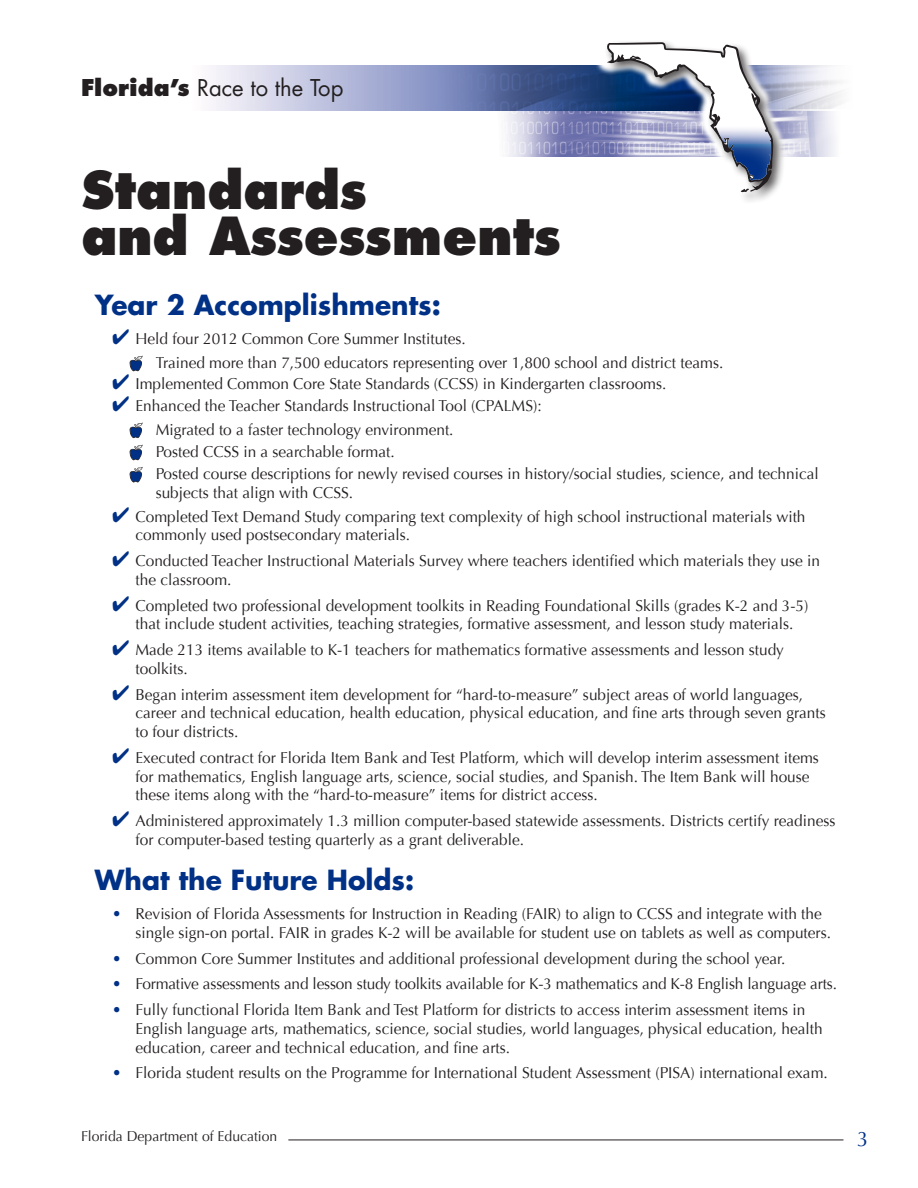
<style>
.page{position:relative;width:918px;height:1188px;background:#fff}
.page>*{position:absolute;margin:0;border:0;box-sizing:border-box;transform-origin:0 0}
.t1{font:800 51px/45.5px "Futura";color:#231f20}
.t2{font:700 27px "Futura";color:#003186}
.t3{font:22.5px "Futura";color:#231f20}
.t4{font:21px "Optima";color:#003186}
.t5{font:15.75px/18.8px "Optima";color:#231f20}
.t6{font:14.25px "Optima";color:#231f20}
.s1{font-weight:800}
.s2{color:#003186}
.s3{font-family:"Times New Roman"}
</style>
<div class="page">
<svg style="left:213px;top:65px;width:116px;height:46px"></svg>
<img style="left:329px;top:65px;width:265px;height:46px">
<img style="left:506px;top:111px;width:88px;height:45px">
<hr style="left:288px;top:1140px;width:555px;height:1px;background:#231f20">
<svg style="left:786px;top:111px;width:49px;height:46px"></svg>
<svg style="left:786px;top:65px;width:56px;height:46px"></svg>
<svg style="left:594px;top:65px;width:10px;height:92px"></svg>
<div style="left:604px;top:39px;width:182px;height:166px;background:#231f20;opacity:.75"></div>
<svg style="left:604px;top:39px;width:170px;height:155px"></svg>
<svg style="left:129px;top:356px;width:14px;height:15px"></svg>
<svg style="left:129px;top:422px;width:14px;height:16px"></svg>
<svg style="left:129px;top:445px;width:14px;height:15px"></svg>
<svg style="left:129px;top:467px;width:14px;height:16px"></svg>
<h3 class="t3" style="left:81px;top:73px;width:264px"><span class="s1">Florida’s</span> Race to the Top</h3>
<h1 class="t1" style="left:81px;top:168px;width:481px">Standards<br>and Assessments</h1>
<h2 class="t2" style="left:95px;top:287px;width:347px">Year 2 Accomplishments:</h2>
<p class="t5" style="left:112px;top:329px;width:355px"><span class="s2">✔</span> Held four 2012 Common Core Summer Institutes.</p>
<p class="t5" style="left:136px;top:353px;width:589px"><span class="s3">•</span> Trained more than 7,500 educators representing over 1,800 school and district teams.</p>
<p class="t5" style="left:112px;top:374px;width:556px"><span class="s2">✔</span> Implemented Common Core State Standards (CCSS) in Kindergarten classrooms.</p>
<p class="t5" style="left:112px;top:397px;width:431px"><span class="s2">✔</span> Enhanced the Teacher Standards Instructional Tool (CPALMS):</p>
<p class="t5" style="left:136px;top:421px;width:319px"><span class="s3">•</span> Migrated to a faster technology environment.</p>
<p class="t5" style="left:136px;top:443px;width:260px"><span class="s3">•</span> Posted CCSS in a searchable format.</p>
<p class="t5" style="left:156px;top:464px;width:665px;text-indent:-20px"><span class="s3">•</span> Posted course descriptions for newly revised courses in history/social studies, science, and technical subjects that align with CCSS.</p>
<p class="t5" style="left:135px;top:507px;width:672px;text-indent:-23px"><span class="s2">✔</span> Completed Text Demand Study comparing text complexity of high school instructional materials with commonly used postsecondary materials.</p>
<p class="t5" style="left:112px;top:552px;width:710px"><span class="s2">✔</span> Conducted Teacher Instructional Materials Survey where teachers identified which materials they use in</p>
<p class="t5" style="left:135px;top:570px;width:98px">the classroom.</p>
<p class="t5" style="left:112px;top:596px;width:698px;text-align:center"><span class="s2">✔</span> Completed two professional development toolkits in Reading Foundational Skills (grades K-2 and 3-5) that include student activities, teaching strategies, formative assessment, and lesson study materials.</p>
<p class="t5" style="left:135px;top:641px;width:650px;text-indent:-23px"><span class="s2">✔</span> Made 213 items available to K-1 teachers for mathematics formative assessments and lesson study toolkits.</p>
<p class="t5" style="left:112px;top:685px;width:693px"><span class="s2">✔</span> Began interim assessment item development for “hard-to-measure” subject areas of world languages,</p>
<p class="t5" style="left:135px;top:704px;width:692px">career and technical education, health education, physical education, and fine arts through seven grants</p>
<p class="t5" style="left:135px;top:723px;width:104px">to four districts.</p>
<p class="t5" style="left:135px;top:748px;width:685px;text-indent:-23px"><span class="s2">✔</span> Executed contract for Florida Item Bank and Test Platform, which will develop interim assessment items for mathematics, English language arts, science, social studies, and Spanish. The Item Bank will house these items along with the “hard-to-measure” items for district access.</p>
<p class="t5" style="left:135px;top:812px;width:701px;text-indent:-23px"><span class="s2">✔</span> Administered approximately 1.3 million computer-based statewide assessments. Districts certify readiness for computer-based testing quarterly as a grant deliverable.</p>
<h2 class="t2" style="left:95px;top:862px;width:321px">What the Future Holds:</h2>
<p class="t5" style="left:135px;top:905px;width:697px;text-indent:-23px"><span class="s2">•</span> Revision of Florida Assessments for Instruction in Reading (FAIR) to align to CCSS and integrate with the single sign-on portal. FAIR in grades K-2 will be available for student use on tablets as well as computers.</p>
<p class="t5" style="left:112px;top:949px;width:675px"><span class="s2">•</span> Common Core Summer Institutes and additional professional development during the school year.</p>
<p class="t5" style="left:112px;top:975px;width:727px"><span class="s2">•</span> Formative assessments and lesson study toolkits available for K-3 mathematics and K-8 English language arts.</p>
<p class="t5" style="left:135px;top:1001px;width:689px;text-indent:-23px"><span class="s2">•</span> Fully functional Florida Item Bank and Test Platform for districts to access interim assessment items in<br>English language arts, mathematics, science, social studies, world languages, physical education, health</p>
<p class="t5" style="left:135px;top:1038px;width:376px">education, career and technical education, and fine arts.</p>
<p class="t5" style="left:112px;top:1064px;width:717px"><span class="s2">•</span> Florida student results on the Programme for International Student Assessment (PISA) international exam.</p>
<p class="t6" style="left:81px;top:1128px;width:198px">Florida Department of Education</p>
<h3 class="t4" style="left:857px;top:1126px;width:13px">3</h3>
</div>
